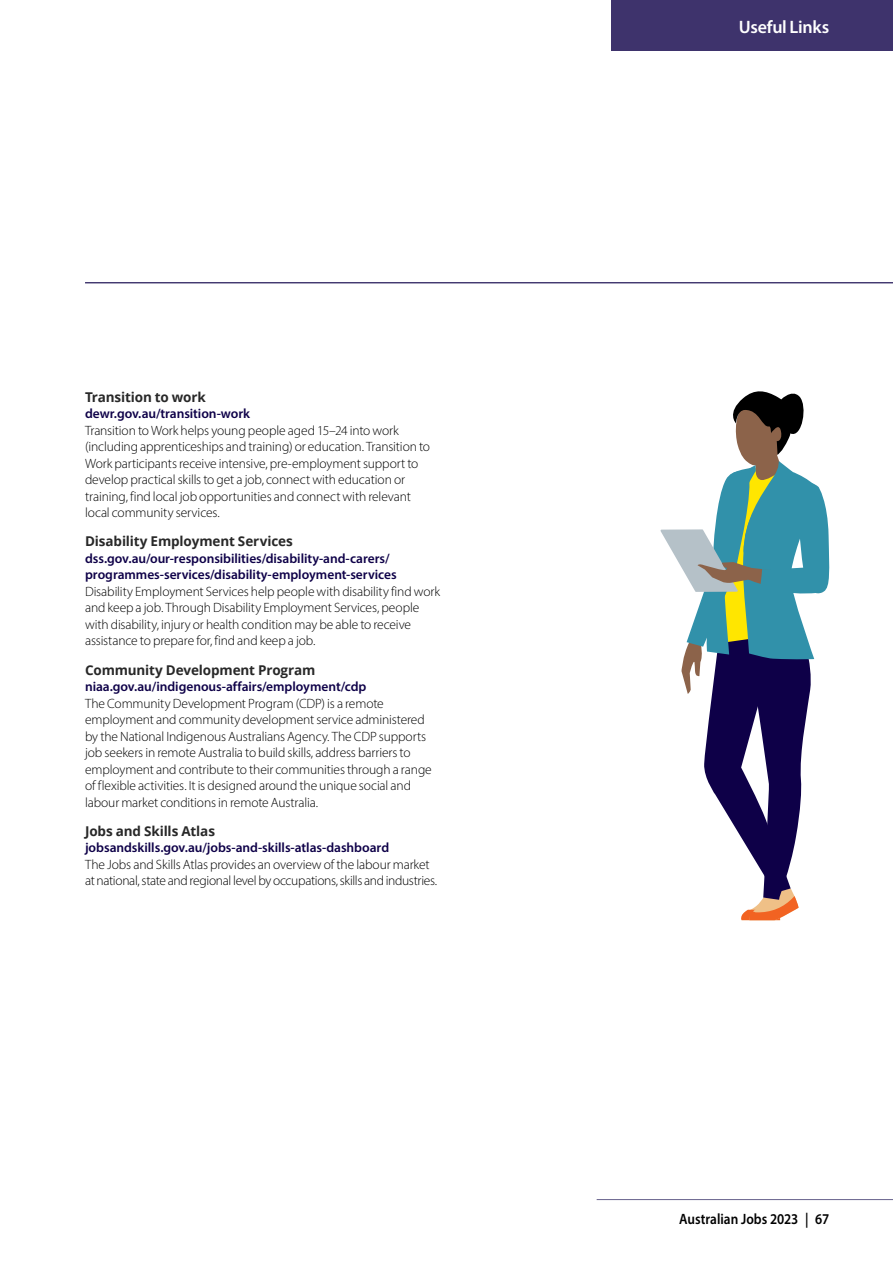
<style>
.page{position:relative;width:893px;height:1263px;background:#fff}
.page>*{position:absolute;margin:0;border:0;box-sizing:border-box;transform-origin:0 0}
.t1{font:600 18px "Myriad Pro";letter-spacing:-.015em;color:#fff}
.t2{font:600 15px "Myriad Pro";color:#000;scale:.89 1}
.Body{font:300 13.5px/16.5px "Myriad Pro";letter-spacing:-.01em;color:#000}
.Body-2{font:600 13.5px/16.5px "Myriad Pro";letter-spacing:-.005em;color:#0e0048}
.H4{font:700 13.5px "Open Sans";letter-spacing:-.01em;color:#282828}
.s1{font-family:"Open Sans";font-weight:700;color:#282828}
.s2{font-weight:600;color:#0e0048}
</style>
<div class="page">
<div style="left:611px;top:0;width:282px;height:51px;background:#3e336c"></div>
<hr style="left:597px;top:1199px;width:296px;height:1px;background:#67628c">
<hr style="left:85px;top:282px;width:808px;height:1px;background:#0e0048">
<svg style="left:660px;top:391px;width:170px;height:529px"></svg>
<p class="Body" style="left:85px;top:389px;width:347px"><span class="s1">Transition to work<br></span><span class="s2">dewr.gov.au/transition-work<br></span>Transition to Work helps young people aged 15–24 into work (including apprenticeships and training) or education. Transition to Work participants receive intensive, pre-employment support to develop practical skills to get a job, connect with education or training, find local job opportunities and connect with relevant local community services.</p>
<p class="Body" style="left:85px;top:533px;width:357px"><span class="s1">Disability Employment Services </span><span class="s2">dss.gov.au/our-responsibilities/disability-and-carers/ programmes-services/disability-employment-services </span>Disability Employment Services help people with disability find work and keep a job. Through Disability Employment Services, people with disability, injury or health condition may be able to receive assistance to prepare for, find and keep a job.</p>
<p class="Body-2" style="left:85px;top:661px;width:283px"><span class="s1">Community Development Program </span>niaa.gov.au/indigenous-affairs/employment/cdp</p>
<p class="Body" style="left:85px;top:695px;width:348px">The Community Development Program (CDP) is a remote employment and community development service administered by the National Indigenous Australians Agency. The CDP supports job seekers in remote Australia to build skills, address barriers to employment and contribute to their communities through a range of flexible activities. It is designed around the unique social and labour market conditions in remote Australia.</p>
<p class="H4" style="left:85px;top:821px;width:131px">Jobs and Skills Atlas</p>
<p class="Body" style="left:85px;top:839px;width:354px"><span class="s2">jobsandskills.gov.au/jobs-and-skills-atlas-dashboard<br></span>The Jobs and Skills Atlas provides an overview of the labour market at national, state and regional level by occupations, skills and industries.</p>
<h1 class="t1" style="left:739px;top:16px;width:92px">Useful Links</h1>
<p class="t2" style="left:679px;top:1209px;width:170px">Australian Jobs 2023 | 67</p>
</div>
